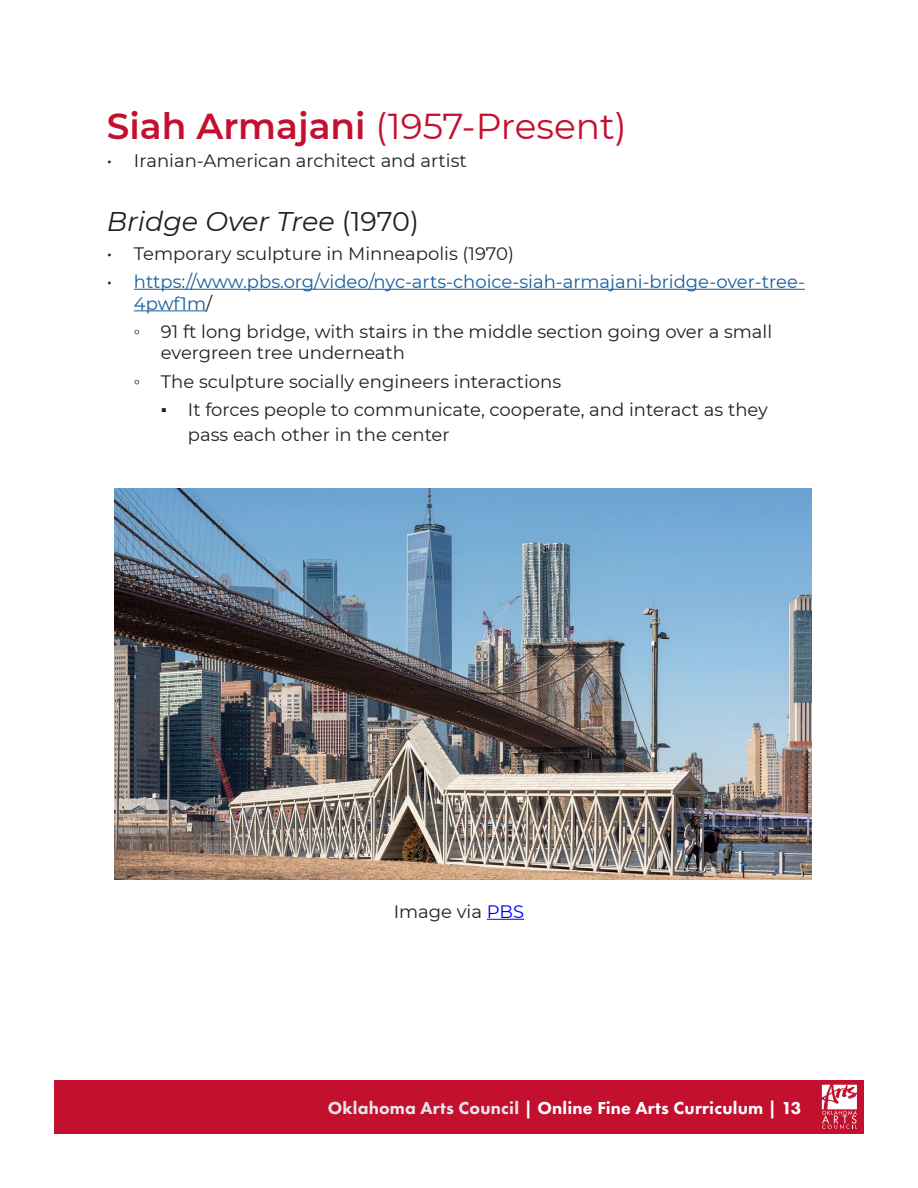
<style>
.page{position:relative;width:918px;height:1188px;background:#fff}
.page>*{position:absolute;margin:0;border:0;box-sizing:border-box;transform-origin:0 0}
.Heading_1{font:36px "Montserrat";color:#c3102f}
.t1{font:italic 27px "Montserrat";color:#231f20}
.t2{font:18px/21.6px "Montserrat";color:#231f20}
.t3{font:18px/21.6px "Montserrat";color:#175d9e}
.t4{font:800 18px "Futura PT";letter-spacing:.01em;color:#fff}
.s1{font-weight:600}
.s2{font-style:normal}
.s3{color:#231f20}
.s4{font-family:"Georgia"}
.s5{color:#00f}
.s6{color:#e6e7e9}
</style>
<div class="page">
<div style="left:54px;top:1080px;width:810px;height:54px;background:#c3102f"></div>
<svg style="left:822px;top:1085px;width:35px;height:44px"></svg>
<hr style="left:134px;top:289px;width:671px;height:1px;background:#175d9e">
<hr style="left:134px;top:310px;width:72px;height:1px;background:#175d9e">
<hr style="left:487px;top:919px;width:37px;height:1px;background:#00f">
<img style="left:115px;top:488px;width:696px;height:392px">
<p class="Heading_1" style="left:107px;top:101px;width:521px"><span class="s1">Siah Armajani</span> (1957-Present)</p>
<p class="t2" style="left:107px;top:149px;width:361px">• Iranian-American architect and artist</p>
<p class="t1" style="left:107px;top:203px;width:314px">Bridge Over Tree <span class="s2">(1970)</span></p>
<p class="t2" style="left:107px;top:242px;width:409px">• Temporary sculpture in Minneapolis (1970)</p>
<p class="t3" style="left:134px;top:270px;width:673px;text-indent:-27px"><span class="s3">•</span> https://www.pbs.org/video/nyc-arts-choice-siah-armajani-bridge-over-tree-<br>4pwf1m<span class="s3">/</span></p>
<p class="t2" style="left:161px;top:320px;width:613px;text-indent:-27px"><span class="s4">◦</span> 91 ft long bridge, with stairs in the middle section going over a small evergreen tree underneath</p>
<p class="t2" style="left:134px;top:370px;width:429px"><span class="s4">◦</span> The sculpture socially engineers interactions</p>
<p class="t2" style="left:188px;top:397px;width:582px;line-height:25.2px;text-indent:-27px"><span class="s4">▪</span> It forces people to communicate, cooperate, and interact as they pass each other in the center</p>
<p class="t2" style="left:394px;top:900px;width:132px">Image via <span class="s5">PBS</span></p>
<p class="t4" style="left:328px;top:1097px;width:475px"><span class="s6">Oklahoma Arts Council</span> | Online Fine Arts Curriculum | 13</p>
</div>
